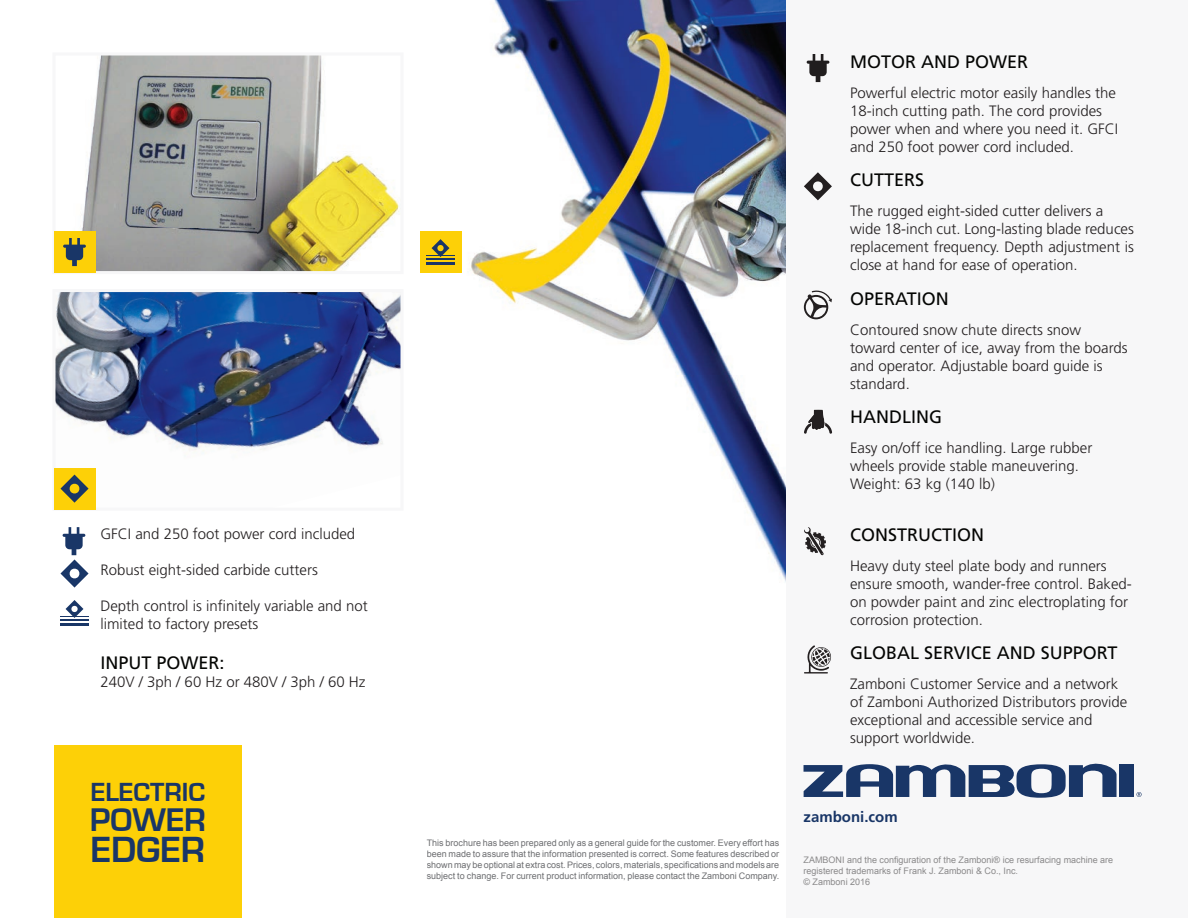
<style>
.page{position:relative;width:1188px;height:918px;background:#fff}
.page>*{position:absolute;margin:0;border:0;box-sizing:border-box;transform-origin:0 0}
.t1{font:700 37.5px "Eurostile";color:#193667}
.t2{font:700 33.75px "Eurostile";color:#193667}
.t3{font:700 27px "Eurostile";color:#193667}
.t4{font:18px "Frutiger";color:#040503}
.t5{font:300 15px/18px "Frutiger";color:#231f20}
.t6{font:700 15px "Frutiger";color:#193667}
.t7{font:9px/10.8px "Arial";color:#6d6e71;text-align:justify}
.t8{font:9px/10.8px "Arial";color:#8a898a}
</style>
<div class="page">
<div style="left:786px;top:0;width:402px;height:918px;background:#f7f7f8"></div>
<div style="left:54px;top:746px;width:188px;height:172px;background:#fdd007"></div>
<svg style="left:54px;top:55px;width:347px;height:218px"></svg>
<img style="left:54px;top:292px;width:347px;height:218px">
<img style="left:458px;top:0;width:328px;height:582px">
<div style="left:1120px;top:765px;width:14px;height:32px;background:#193667"></div>
<svg style="left:804px;top:763px;width:313px;height:35px"></svg>
<svg style="left:1137px;top:792px;width:5px;height:5px"></svg>
<svg style="left:804px;top:527px;width:22px;height:28px"></svg>
<svg style="left:804px;top:645px;width:27px;height:29px"></svg>
<div style="left:54px;top:468px;width:41px;height:41px;background:#fdd007"></div>
<div style="left:54px;top:232px;width:41px;height:41px;background:#fdd007"></div>
<svg style="left:807px;top:54px;width:22px;height:28px"></svg>
<svg style="left:63px;top:238px;width:23px;height:28px"></svg>
<svg style="left:804px;top:172px;width:28px;height:28px"></svg>
<svg style="left:60px;top:475px;width:29px;height:28px"></svg>
<svg style="left:60px;top:527px;width:29px;height:61px"></svg>
<hr style="left:60px;top:623px;width:29px;height:3px;background:#193667">
<svg style="left:60px;top:600px;width:29px;height:21px"></svg>
<div style="left:420px;top:232px;width:41px;height:41px;background:#fdd007"></div>
<hr style="left:426px;top:262px;width:29px;height:3px;background:#193667">
<svg style="left:426px;top:239px;width:29px;height:21px"></svg>
<svg style="left:804px;top:290px;width:28px;height:29px"></svg>
<svg style="left:804px;top:409px;width:28px;height:25px"></svg>
<p class="t5" style="left:100px;top:525px;width:256px">GFCI and 250 foot power cord included</p>
<p class="t5" style="left:100px;top:561px;width:219px">Robust eight-sided carbide cutters</p>
<p class="t5" style="left:100px;top:597px;width:269px">Depth control is infinitely variable and not limited to factory presets</p>
<p class="t4" style="left:100px;top:652px;width:126px">INPUT POWER:</p>
<p class="t5" style="left:100px;top:672px;width:267px">240V / 3ph / 60 Hz or 480V / 3ph / 60 Hz</p>
<h3 class="t3" style="left:91px;top:777px;width:116px">ELECTRIC</h3>
<h1 class="t1" style="left:91px;top:829px;width:116px">EDGER</h1>
<h2 class="t2" style="left:90px;top:801px;width:118px">POWER</h2>
<p class="t4" style="left:850px;top:51px;width:180px">MOTOR AND POWER</p>
<p class="t5" style="left:850px;top:84px;width:270px">Powerful electric motor easily handles the 18-inch cutting path. The cord provides power when and where you need it. GFCI and 250 foot power cord included.</p>
<p class="t4" style="left:850px;top:169px;width:76px">CUTTERS</p>
<p class="t5" style="left:850px;top:202px;width:285px">The rugged eight-sided cutter delivers a wide 18-inch cut. Long-lasting blade reduces replacement frequency. Depth adjustment is close at hand for ease of operation.</p>
<p class="t4" style="left:850px;top:288px;width:100px">OPERATION</p>
<p class="t5" style="left:850px;top:320px;width:279px">Contoured snow chute directs snow toward center of ice, away from the boards and operator. Adjustable board guide is standard.</p>
<p class="t4" style="left:850px;top:406px;width:93px">HANDLING</p>
<p class="t5" style="left:850px;top:439px;width:244px">Easy on/off ice handling. Large rubber wheels provide stable maneuvering.<br>Weight: 63 kg (140 lb)</p>
<p class="t4" style="left:850px;top:524px;width:136px">CONSTRUCTION</p>
<p class="t5" style="left:850px;top:557px;width:283px">Heavy duty steel plate body and runners ensure smooth, wander-free control. Baked&shy;on powder paint and zinc electroplating for corrosion protection.</p>
<p class="t4" style="left:850px;top:643px;width:269px">GLOBAL SERVICE AND SUPPORT</p>
<p class="t5" style="left:850px;top:675px;width:279px">Zamboni Customer Service and a network of Zamboni Authorized Distributors provide exceptional and accessible service and support worldwide.</p>
<p class="t7" style="left:427px;top:838px;width:354px">This brochure has been prepared only as a general guide for the customer. Every effort has been made to assure that the information presented is correct. Some features described or shown may be optional at extra cost. Prices, colors, materials, specifications and models are subject to change. For current product information, please contact the Zamboni Company.</p>
<p class="t6" style="left:804px;top:808px;width:96px">zamboni.com</p>
<p class="t8" style="left:804px;top:855px;width:311px">ZAMBONI and the configuration of the Zamboni® ice resurfacing machine are registered trademarks of Frank J. Zamboni &amp; Co., Inc.<br>© Zamboni 2016</p>
</div>
